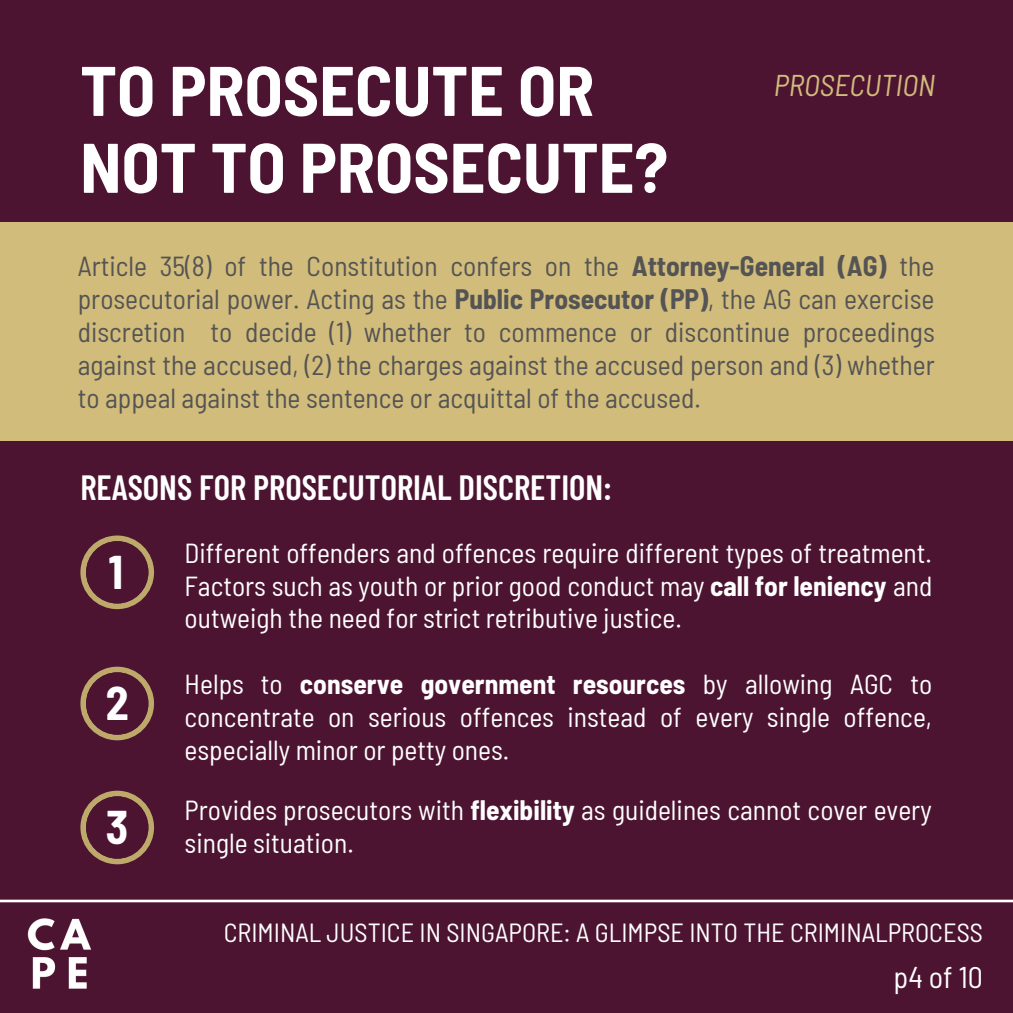
<style>
.page{position:relative;width:1013px;height:1013px;background:#fff}
.page>*{position:absolute;margin:0;border:0;box-sizing:border-box;transform-origin:0 0}
.t1{font:700 semi-condensed 70px/76.9px "Barlow";color:#fff}
.t2{font:700 semi-condensed 46.12px "Barlow";color:#fff}
.t3{font:600 35px "Barlow Condensed";color:#fff}
.t4{font:italic semi-condensed 30px "Barlow";color:#d1bc7b}
.t5{font:semi-condensed 30px "Barlow";color:#fff}
.t6{font:semi-condensed 27.5px/32.8px "Barlow";color:#fff;text-align:justify}
.t7{font:semi-condensed 27.5px/32.8px "Barlow";color:#545454;text-align:justify}
.t8{font:semi-condensed 26.25px "Barlow";color:#fff}
.s1{font-weight:700}
</style>
<div class="page">
<div style="left:0;top:0;width:1012px;height:1012px;background:#4d1432"></div>
<img style="left:27px;top:918px;width:65px;height:71px">
<svg style="left:0;top:899px;width:1012px;height:3px;background:#d8cbd2"></svg>
<div style="left:0;top:222px;width:1012px;height:218px;background:#d1bc7b"></div>
<svg style="left:80px;top:535px;width:74px;height:74px"></svg>
<div style="left:86px;top:541px;width:62px;height:62px;background:#4d1432;border-radius:50%"></div>
<svg style="left:80px;top:666px;width:74px;height:74px"></svg>
<div style="left:86px;top:672px;width:62px;height:62px;background:#4d1432;border-radius:50%"></div>
<svg style="left:80px;top:790px;width:74px;height:74px"></svg>
<div style="left:86px;top:796px;width:62px;height:62px;background:#4d1432;border-radius:50%"></div>
<h1 class="t1" style="left:80px;top:49px;width:589px">TO PROSECUTE OR<br>NOT TO PROSECUTE?</h1>
<p class="t4" style="left:773px;top:66px;width:163px">PROSECUTION</p>
<p class="t7" style="left:78px;top:249px;width:858px">Article 35(8) of the Constitution confers on the <span class="s1">Attorney-General (AG)</span> the prosecutorial power. Acting as the <span class="s1">Public Prosecutor (PP)</span>, the AG can exercise discretion to decide (1) whether to commence or discontinue proceedings against the accused, (2) the charges against the accused person and (3) whether to appeal against the sentence or acquittal of the accused.</p>
<p class="t3" style="left:80px;top:464px;width:533px">REASONS FOR PROSECUTORIAL DISCRETION:</p>
<h2 class="t2" style="left:109px;top:543px;width:16px">1</h2>
<h2 class="t2" style="left:106px;top:673px;width:25px">2</h2>
<h2 class="t2" style="left:106px;top:797px;width:24px">3</h2>
<p class="t6" style="left:185px;top:535px;width:749px">Different offenders and offences require different types of treatment.<br>Factors such as youth or prior good conduct may <span class="s1">call for leniency</span> and outweigh the need for strict retributive justice.</p>
<p class="t6" style="left:185px;top:666px;width:749px">Helps to <span class="s1">conserve government resources</span> by allowing AGC to concentrate on serious offences instead of every single offence, especially minor or petty ones.</p>
<p class="t6" style="left:185px;top:792px;width:748px">Provides prosecutors with <span class="s1">flexibility</span> as guidelines cannot cover every single situation.</p>
<p class="t8" style="left:224px;top:915px;width:760px">CRIMINAL JUSTICE IN SINGAPORE: A GLIMPSE INTO THE CRIMINALPROCESS</p>
<p class="t5" style="left:893px;top:957px;width:91px">p4 of 10</p>
</div>
